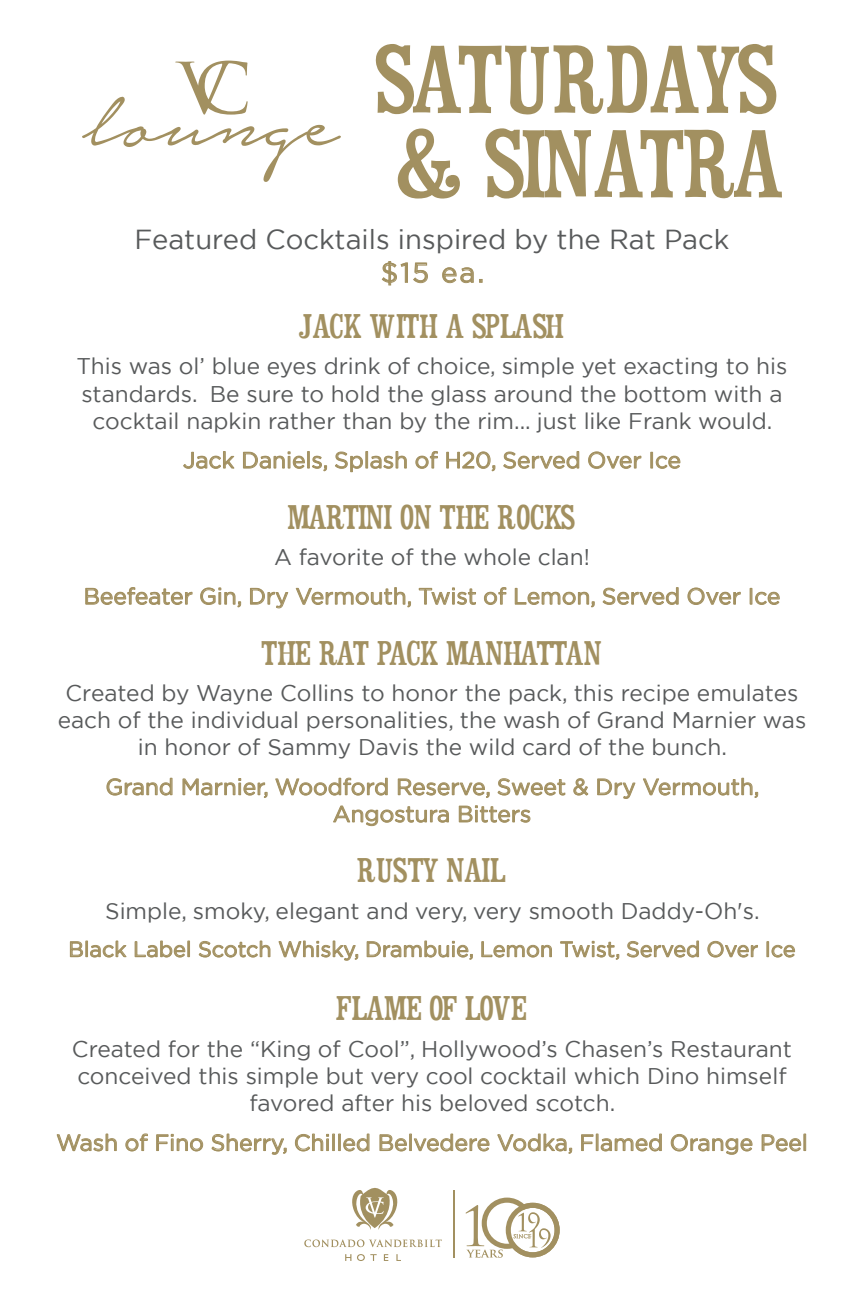
<style>
.page{position:relative;width:864px;height:1296px;background:#fff}
.page>*{position:absolute;margin:0;border:0;box-sizing:border-box;transform-origin:0 0}
.t1{font:36.6px "Mister Sinatra Slim";letter-spacing:-.03em;color:#a29060}
.t2{font:36.6px "Mister Sinatra Slim";color:#a29060}
.t3{font:27.6px "Gotham";color:#585a5b}
.t4{font:27.6px "Gotham";color:#a29060}
.t5{font:22.8px/27.3px "Gotham";color:#585a5b;text-align:center}
.t6{font:22.8px/27.3px "Gotham";color:#a29060;text-align:center}
.t7{font:21.6px "Gotham";color:#a29060}
</style>
<div class="page">
<svg style="left:82px;top:61px;width:259px;height:121px"></svg>
<svg style="left:376px;top:44px;width:400px;height:71px"></svg>
<svg style="left:398px;top:128px;width:62px;height:71px"></svg>
<svg style="left:485px;top:128px;width:297px;height:71px"></svg>
<svg style="left:381px;top:261px;width:47px;height:25px"></svg>
<svg style="left:442px;top:267px;width:40px;height:16px"></svg>
<svg style="left:183px;top:451px;width:52px;height:18px"></svg>
<svg style="left:243px;top:451px;width:62px;height:18px"></svg>
<div style="left:307px;top:451px;width:3px;height:17px;border:1px solid #a29060"></div>
<svg style="left:312px;top:455px;width:15px;height:17px"></svg>
<svg style="left:335px;top:451px;width:72px;height:21px"></svg>
<svg style="left:415px;top:451px;width:23px;height:18px"></svg>
<svg style="left:446px;top:451px;width:50px;height:21px"></svg>
<svg style="left:503px;top:451px;width:77px;height:18px"></svg>
<svg style="left:588px;top:451px;width:54px;height:18px"></svg>
<div style="left:650px;top:452px;width:3px;height:16px;border:1px solid #a29060"></div>
<svg style="left:655px;top:455px;width:26px;height:14px"></svg>
<svg style="left:85px;top:587px;width:108px;height:18px"></svg>
<svg style="left:200px;top:587px;width:42px;height:21px"></svg>
<svg style="left:250px;top:588px;width:39px;height:21px"></svg>
<svg style="left:295px;top:587px;width:116px;height:21px"></svg>
<svg style="left:419px;top:588px;width:57px;height:17px"></svg>
<svg style="left:484px;top:587px;width:23px;height:18px"></svg>
<svg style="left:515px;top:588px;width:80px;height:20px"></svg>
<svg style="left:602px;top:587px;width:77px;height:18px"></svg>
<svg style="left:687px;top:587px;width:54px;height:18px"></svg>
<svg style="left:750px;top:588px;width:30px;height:17px"></svg>
<svg style="left:106px;top:777px;width:67px;height:19px"></svg>
<svg style="left:182px;top:778px;width:86px;height:20px"></svg>
<svg style="left:275px;top:777px;width:113px;height:19px"></svg>
<svg style="left:398px;top:778px;width:92px;height:20px"></svg>
<svg style="left:497px;top:778px;width:69px;height:18px"></svg>
<svg style="left:573px;top:778px;width:16px;height:18px"></svg>
<svg style="left:597px;top:778px;width:39px;height:21px"></svg>
<svg style="left:643px;top:777px;width:116px;height:21px"></svg>
<svg style="left:333px;top:805px;width:116px;height:21px"></svg>
<svg style="left:459px;top:805px;width:72px;height:18px"></svg>
<svg style="left:70px;top:940px;width:57px;height:18px"></svg>
<svg style="left:134px;top:940px;width:56px;height:18px"></svg>
<svg style="left:198px;top:940px;width:73px;height:18px"></svg>
<svg style="left:278px;top:940px;width:81px;height:21px"></svg>
<svg style="left:366px;top:940px;width:107px;height:20px"></svg>
<svg style="left:481px;top:941px;width:71px;height:17px"></svg>
<svg style="left:560px;top:941px;width:60px;height:19px"></svg>
<svg style="left:626px;top:940px;width:73px;height:18px"></svg>
<svg style="left:707px;top:941px;width:51px;height:17px"></svg>
<svg style="left:767px;top:941px;width:28px;height:17px"></svg>
<svg style="left:56px;top:1133px;width:61px;height:19px"></svg>
<svg style="left:125px;top:1133px;width:23px;height:19px"></svg>
<svg style="left:156px;top:1134px;width:48px;height:18px"></svg>
<svg style="left:211px;top:1133px;width:76px;height:22px"></svg>
<svg style="left:295px;top:1133px;width:34px;height:19px"></svg>
<div style="left:332px;top:1134px;width:3px;height:17px;border:1px solid #a29060"></div>
<div style="left:338px;top:1134px;width:3px;height:17px;border:1px solid #a29060"></div>
<svg style="left:343px;top:1133px;width:27px;height:19px"></svg>
<svg style="left:379px;top:1134px;width:28px;height:18px"></svg>
<div style="left:409px;top:1134px;width:3px;height:17px;border:1px solid #a29060"></div>
<svg style="left:414px;top:1133px;width:76px;height:19px"></svg>
<svg style="left:497px;top:1133px;width:76px;height:21px"></svg>
<svg style="left:581px;top:1133px;width:81px;height:19px"></svg>
<svg style="left:670px;top:1134px;width:83px;height:21px"></svg>
<svg style="left:761px;top:1134px;width:45px;height:18px"></svg>
<div style="left:357px;top:1239px;width:7px;height:8px;background:#a29060;border-radius:50%"></div>
<svg style="left:304px;top:1239px;width:59px;height:8px"></svg>
<svg style="left:369px;top:1239px;width:73px;height:8px"></svg>
<svg style="left:345px;top:1254px;width:6px;height:7px"></svg>
<svg style="left:357px;top:1254px;width:20px;height:7px"></svg>
<svg style="left:384px;top:1254px;width:4px;height:7px"></svg>
<svg style="left:396px;top:1254px;width:5px;height:7px"></svg>
<svg style="left:352px;top:1187px;width:46px;height:43px"></svg>
<hr style="left:453px;top:1190px;width:2px;height:68px;background:#a29060">
<svg style="left:466px;top:1198px;width:94px;height:60px"></svg>
<p class="t3" style="left:135px;top:222px;width:596px">Featured Cocktails inspired by the Rat Pack</p>
<p class="t4" style="left:381px;top:255px;width:105px">$15 ea.</p>
<h1 class="t2" style="left:299px;top:308px;width:267px">JACK WITH A SPLASH</h1>
<p class="t5" style="left:77px;top:352px;width:712px">This was ol’ blue eyes drink of choice, simple yet exacting to his standards. Be sure to hold the glass around the bottom with a cocktail napkin rather than by the rim... just like Frank would.</p>
<p class="t6" style="left:183px;top:446px;width:500px">Jack Daniels, Splash of H20, Served Over Ice</p>
<h1 class="t1" style="left:288px;top:498px;width:289px">MARTINI ON THE ROCKS</h1>
<p class="t5" style="left:274px;top:543px;width:317px">A favorite of the whole clan!</p>
<p class="t6" style="left:84px;top:582px;width:698px">Beefeater Gin, Dry Vermouth, Twist of Lemon, Served Over Ice</p>
<h1 class="t1" style="left:262px;top:634px;width:342px">THE RAT PACK MANHATTAN</h1>
<p class="t5" style="left:58px;top:679px;width:750px">Created by Wayne Collins to honor the pack, this recipe emulates each of the individual personalities, the wash of Grand Marnier was in honor of Sammy Davis the wild card of the bunch.</p>
<p class="t6" style="left:105px;top:773px;width:655px">Grand Marnier, Woodford Reserve, Sweet &amp; Dry Vermouth,<br>Angostura Bitters</p>
<h1 class="t2" style="left:357px;top:852px;width:151px">RUSTY NAIL</h1>
<p class="t5" style="left:105px;top:897px;width:656px">Simple, smoky, elegant and very, very smooth Daddy-Oh's.</p>
<p class="t7" style="left:68px;top:935px;width:729px">Black Label Scotch Whisky, Drambuie, Lemon Twist, Served Over Ice</p>
<h1 class="t1" style="left:337px;top:990px;width:192px">FLAME OF LOVE</h1>
<p class="t5" style="left:72px;top:1035px;width:722px">Created for the “King of Cool”, Hollywood’s Chasen’s Restaurant conceived this simple but very cool cocktail which Dino himself favored after his beloved scotch.</p>
<p class="t6" style="left:56px;top:1128px;width:753px">Wash of Fino Sherry, Chilled Belvedere Vodka, Flamed Orange Peel</p>
</div>
